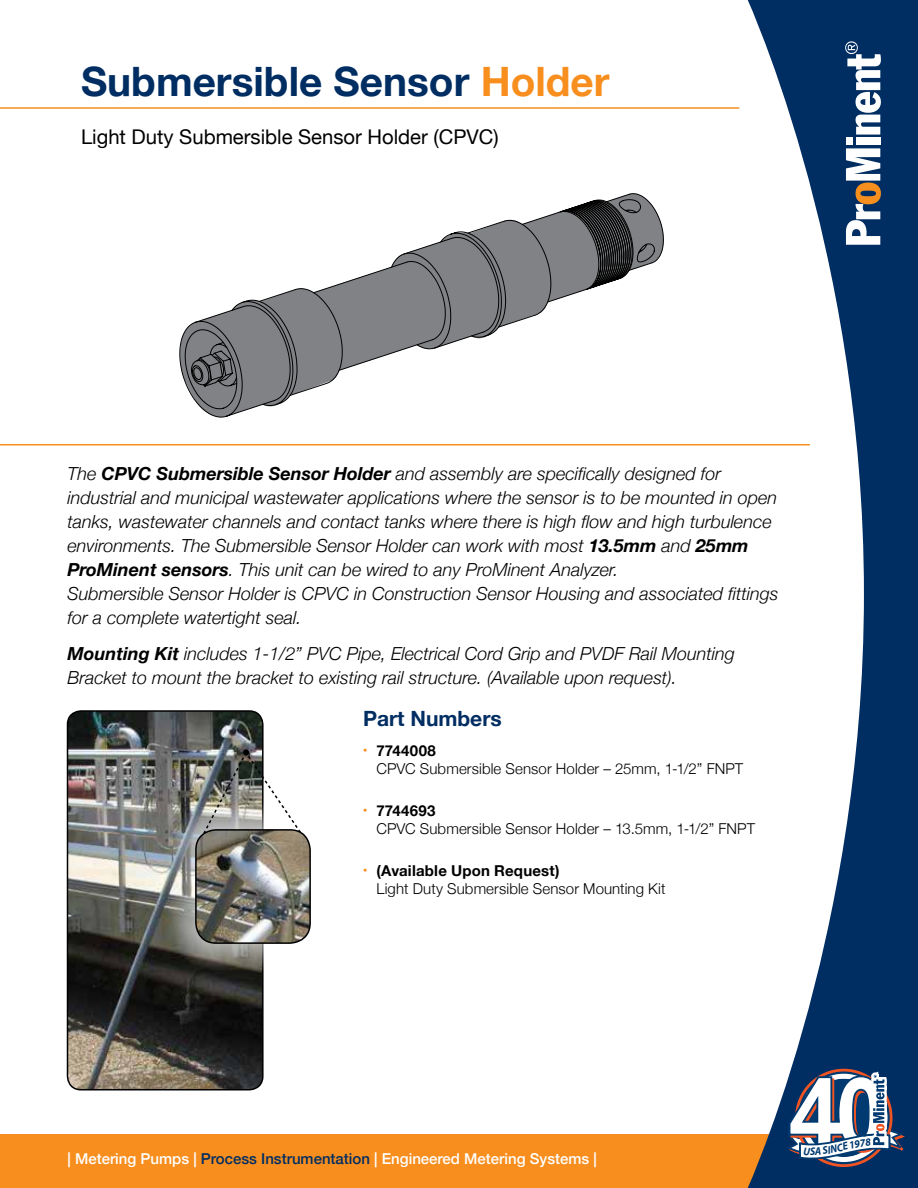
<style>
.page{position:relative;width:918px;height:1188px;background:#fff}
.page>*{position:absolute;margin:0;border:0;box-sizing:border-box;transform-origin:0 0}
.t1{font:700 40.5px "Helvetica Neue";color:#002d62}
.t2{font:700 21px "Helvetica Neue";color:#002d62}
.t3{font:20.25px "Helvetica Neue";color:#000}
.t4{font:italic 300 18px/24px "Helvetica Neue";color:#000}
.t5{font:300 15px/18px "Helvetica Neue";letter-spacing:.005em;color:#000}
.t6{font:500 15px "Helvetica Neue";color:#fff}
.t7{font:italic 700 11.1px "Myriad Pro";color:#003a70;scale:.92 1}
.s1{color:#f78e1e}
.s2{font-weight:700}
.s3{font-weight:700;font-size:13.5px;color:#f78e1e}
.s4{color:#002d62}
</style>
<div class="page">
<svg style="left:179px;top:193px;width:485px;height:225px"></svg>
<img style="left:68px;top:712px;width:194px;height:378px">
<div style="left:67px;top:710px;width:197px;height:380px;border:2px solid #000;border-radius:14px"></div>
<div style="left:168px;top:802px;width:170px;height:169px;background:#fff;opacity:.89"></div>
<img style="left:196px;top:830px;width:114px;height:113px">
<div style="left:195px;top:829px;width:116px;height:115px;border:2px solid #000;border-radius:20px"></div>
<img style="left:202px;top:749px;width:101px;height:86px">
<div style="left:0;top:1134px;width:918px;height:54px;background:#f78e1e"></div>
<svg style="left:747px;top:0;width:171px;height:1188px"></svg>
<div style="left:846px;top:138px;width:7px;height:7px;background:#fff"></div>
<div style="left:856px;top:138px;width:24px;height:7px;background:#fff"></div>
<svg style="left:845px;top:41px;width:36px;height:94px"></svg>
<svg style="left:846px;top:148px;width:35px;height:97px"></svg>
<hr style="left:0;top:107px;width:739px;height:2px;background:#f78e1e">
<hr style="left:0;top:444px;width:810px;height:2px;background:#f78e1e">
<svg style="left:785px;top:1068px;width:122px;height:95px"></svg>
<h1 class="t1" style="left:81px;top:50px;width:530px">Submersible Sensor <span class="s1">Holder</span></h1>
<p class="t3" style="left:81px;top:122px;width:419px">Light Duty Submersible Sensor Holder (CPVC)</p>
<p class="t4" style="left:68px;top:460px;width:713px">The <span class="s2">CPVC Submersible Sensor Holder</span> and assembly are specifically designed for industrial and municipal wastewater applications where the sensor is to be mounted in open tanks, wastewater channels and contact tanks where there is high flow and high turbulence environments. The Submersible Sensor Holder can work with most <span class="s2">13.5mm</span> and <span class="s2">25mm ProMinent sensors</span>. This unit can be wired to any ProMinent Analyzer.<br>Submersible Sensor Holder is CPVC in Construction Sensor Housing and associated fittings for a complete watertight seal.</p>
<p class="t4" style="left:68px;top:640px;width:669px"><span class="s2">Mounting Kit</span> includes 1-1/2” PVC Pipe, Electrical Cord Grip and PVDF Rail Mounting<br>Bracket to mount the bracket to existing rail structure. (Available upon request).</p>
<p class="t2" style="left:363px;top:702px;width:140px">Part Numbers</p>
<p class="t5" style="left:376px;top:741px;width:368px;text-indent:-14px"><span class="s3">•</span> <span class="s2">7744008<br></span>CPVC Submersible Sensor Holder – 25mm, 1-1/2” FNPT</p>
<p class="t5" style="left:376px;top:801px;width:380px;text-indent:-14px"><span class="s3">•</span> <span class="s2">7744693<br></span>CPVC Submersible Sensor Holder – 13.5mm, 1-1/2” FNPT</p>
<p class="t5" style="left:376px;top:861px;width:291px;text-indent:-14px"><span class="s3">•</span> <span class="s2">(Available Upon Request)<br></span>Light Duty Submersible Sensor Mounting Kit</p>
<p class="t6" style="left:68px;top:1147px;width:531px">| Metering Pumps | <span class="s4">Process Instrumentation</span> | Engineered Metering Systems |</p>
<p class="t7" style="left:810px;top:1144px;width:7px">S</p>
</div>
